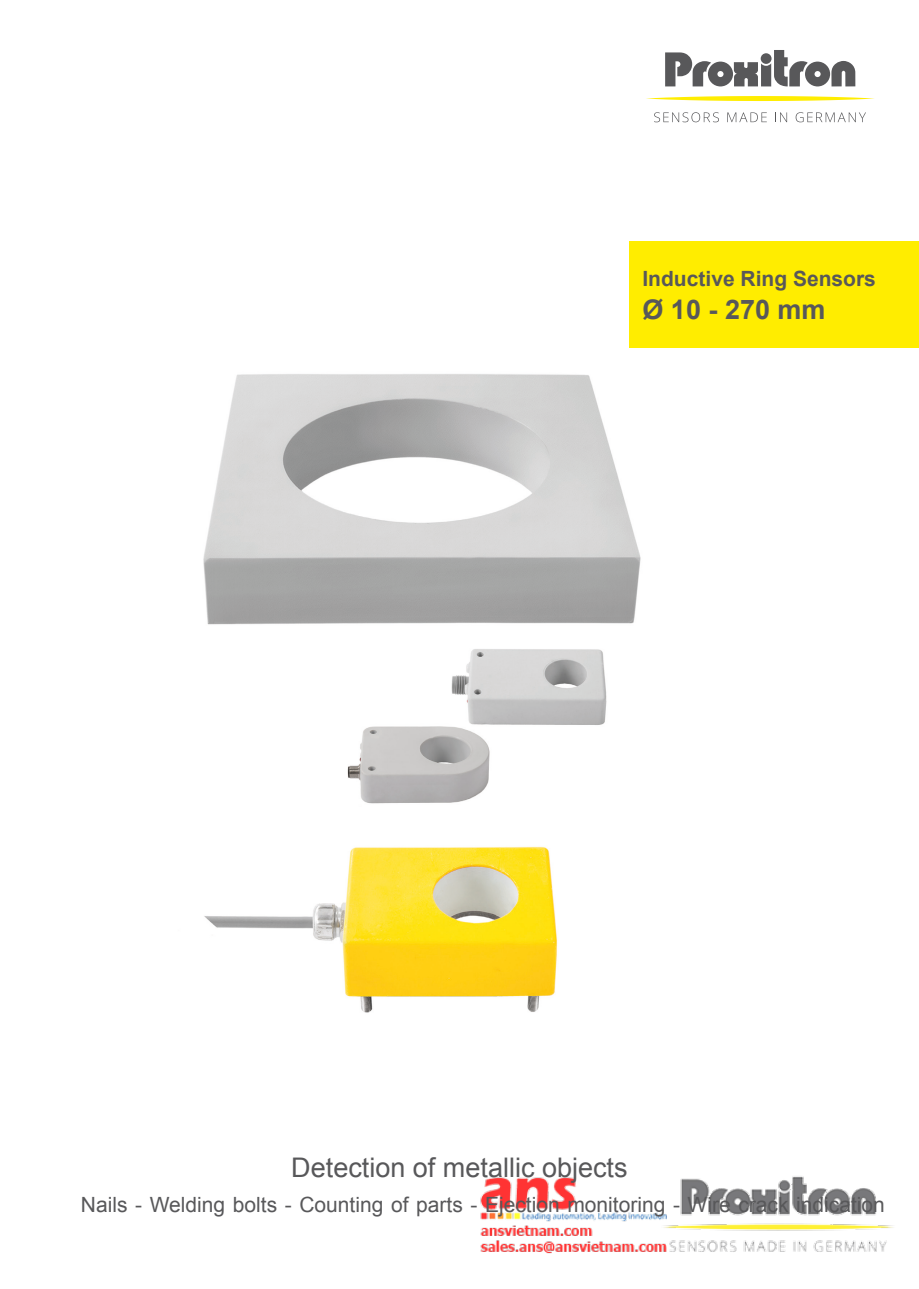
<style>
.page{position:relative;width:919px;height:1289px;background:#fff}
.page>*{position:absolute;margin:0;border:0;box-sizing:border-box;transform-origin:0 0}
.t1{font:27px "Arial";color:#58585a}
.t2{font:700 27px "Arial";color:#58585a}
.t3{font:21px "Arial";color:#58585a}
.t4{font:700 21px "Arial";color:#58585a}
</style>
<div class="page">
<img style="left:480px;top:1176px;width:414px;height:78px">
<div style="left:629px;top:242px;width:289px;height:106px;background:#ffed00"></div>
<svg style="left:654px;top:112px;width:65px;height:10px"></svg>
<svg style="left:727px;top:112px;width:39px;height:10px"></svg>
<svg style="left:775px;top:112px;width:12px;height:10px"></svg>
<svg style="left:795px;top:112px;width:70px;height:10px"></svg>
<svg style="left:646px;top:96px;width:228px;height:5px"></svg>
<svg style="left:665px;top:50px;width:190px;height:36px"></svg>
<img style="left:203px;top:374px;width:438px;height:430px">
<img style="left:204px;top:846px;width:354px;height:167px">
<div style="left:232px;top:788px;width:127px;height:56px;background:#fff"></div>
<p class="t4" style="left:642px;top:265px;width:235px">Inductive Ring Sensors</p>
<p class="t2" style="left:642px;top:291px;width:185px">Ø 10 - 270 mm</p>
<p class="t1" style="left:291px;top:1149px;width:338px">Detection of metallic objects</p>
<p class="t3" style="left:81px;top:1191px;width:805px">Nails - Welding bolts - Counting of parts - Ejection monitoring - Wire crack indication</p>
</div>
